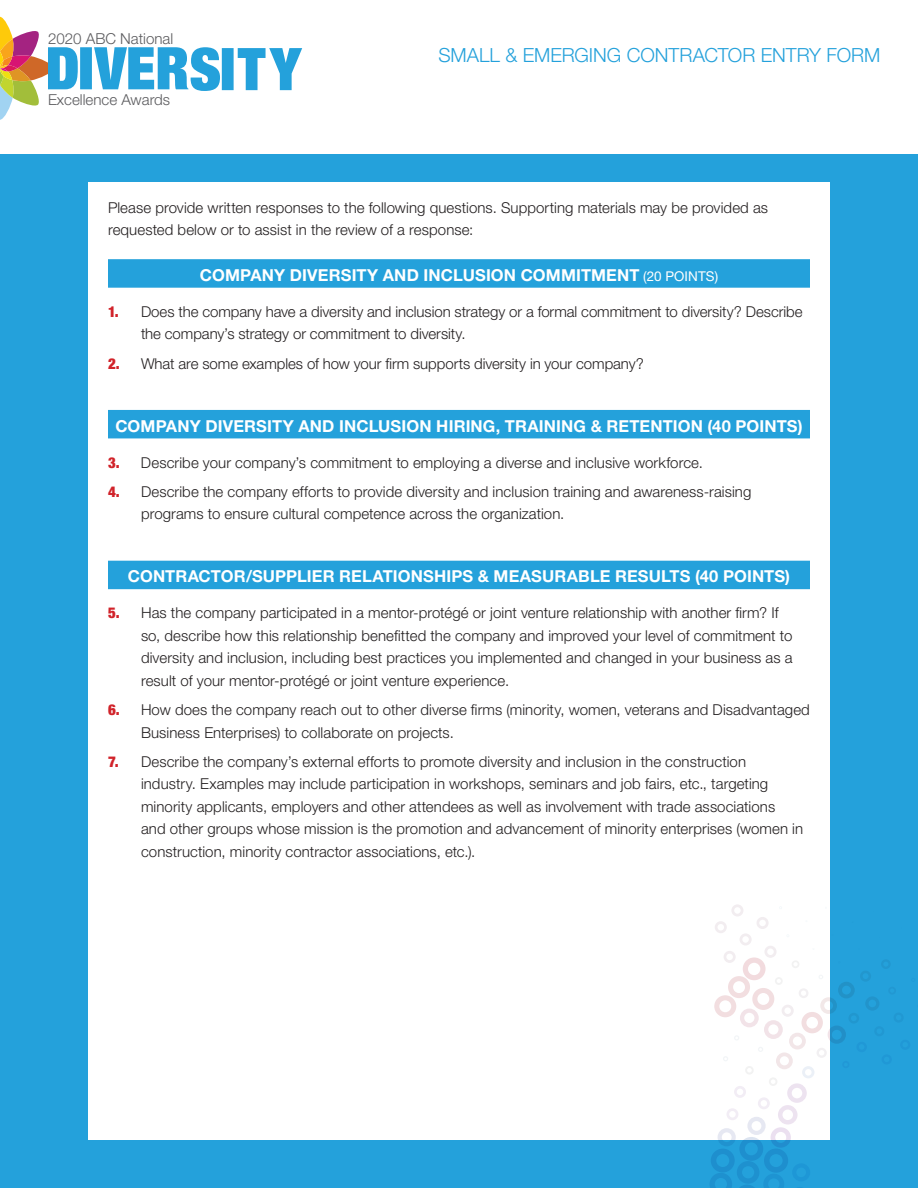
<style>
.page{position:relative;width:918px;height:1188px;background:#fff}
.page>*{position:absolute;margin:0;border:0;box-sizing:border-box;transform-origin:0 0}
.Questionaire{font:300 19.5px "Helvetica Neue LT Std";color:#24a1db}
.t1{font:700 16.5px "Helvetica Neue LT Std";letter-spacing:.005em;color:#fff}
.Questionaire-2{font:300 15.15px "Helvetica Neue LT Std";color:#5c5c5f}
.Questionaire-3{font:300 15px/22.5px "Helvetica Neue LT Std";letter-spacing:.005em;color:#231f20}
.s1{font-weight:400;font-size:13.5px}
.s2{font-weight:900;font-stretch:condensed;color:#d1232a}
</style>
<div class="page">
<div style="left:0;top:155px;width:918px;height:1033px;background:#24a1db"></div>
<div style="left:88px;top:183px;width:742px;height:957px;background:#fff"></div>
<div style="left:108px;top:259px;width:702px;height:29px;background:#24a1db"></div>
<div style="left:108px;top:410px;width:702px;height:28px;background:#24a1db"></div>
<div style="left:108px;top:561px;width:702px;height:28px;background:#24a1db"></div>
<svg style="left:0;top:17px;width:302px;height:103px"></svg>
<svg style="left:710px;top:904px;width:180px;height:284px"></svg>
<p class="Questionaire-2" style="left:48px;top:29px;width:127px">2020 ABC National</p>
<p class="Questionaire-2" style="left:48px;top:91px;width:124px">Excellence Awards</p>
<p class="Questionaire" style="left:438px;top:43px;width:444px">SMALL &amp; EMERGING CONTRACTOR ENTRY FORM</p>
<p class="Questionaire-3" style="left:108px;top:196px;width:662px">Please provide written responses to the following questions. Supporting materials may be provided as requested below or to assist in the review of a response:</p>
<p class="t1" style="left:200px;top:265px;width:520px">COMPANY DIVERSITY AND INCLUSION COMMITMENT <span class="s1">(20 POINTS)</span></p>
<p class="Questionaire-3" style="left:141px;top:300px;width:663px;text-indent:-33px"><span class="s2">1.</span> Does the company have a diversity and inclusion strategy or a formal commitment to diversity? Describe the company’s strategy or commitment to diversity.</p>
<p class="Questionaire-3" style="left:108px;top:352px;width:537px"><span class="s2">2.</span> What are some examples of how your firm supports diversity in your company?</p>
<p class="t1" style="left:115px;top:416px;width:689px">COMPANY DIVERSITY AND INCLUSION HIRING, TRAINING &amp; RETENTION (40 POINTS)</p>
<p class="Questionaire-3" style="left:108px;top:451px;width:597px"><span class="s2">3.</span> Describe your company’s commitment to employing a diverse and inclusive workforce.</p>
<p class="Questionaire-3" style="left:141px;top:480px;width:612px;text-indent:-33px"><span class="s2">4.</span> Describe the company efforts to provide diversity and inclusion training and awareness-raising programs to ensure cultural competence across the organization.</p>
<p class="t1" style="left:128px;top:566px;width:664px">CONTRACTOR/SUPPLIER RELATIONSHIPS &amp; MEASURABLE RESULTS (40 POINTS)</p>
<p class="Questionaire-3" style="left:141px;top:602px;width:653px;text-indent:-33px"><span class="s2">5.</span> Has the company participated in a mentor-protégé or joint venture relationship with another firm? If so, describe how this relationship benefitted the company and improved your level of commitment to diversity and inclusion, including best practices you implemented and changed in your business as a result of your mentor-protégé or joint venture experience.</p>
<p class="Questionaire-3" style="left:141px;top:698px;width:670px;text-indent:-33px"><span class="s2">6.</span> How does the company reach out to other diverse firms (minority, women, veterans and Disadvantaged<br>Business Enterprises) to collaborate on projects.</p>
<p class="Questionaire-3" style="left:141px;top:750px;width:664px;text-indent:-33px"><span class="s2">7.</span> Describe the company’s external efforts to promote diversity and inclusion in the construction industry. Examples may include participation in workshops, seminars and job fairs, etc., targeting minority applicants, employers and other attendees as well as involvement with trade associations and other groups whose mission is the promotion and advancement of minority enterprises (women in construction, minority contractor associations, etc.).</p>
</div>
